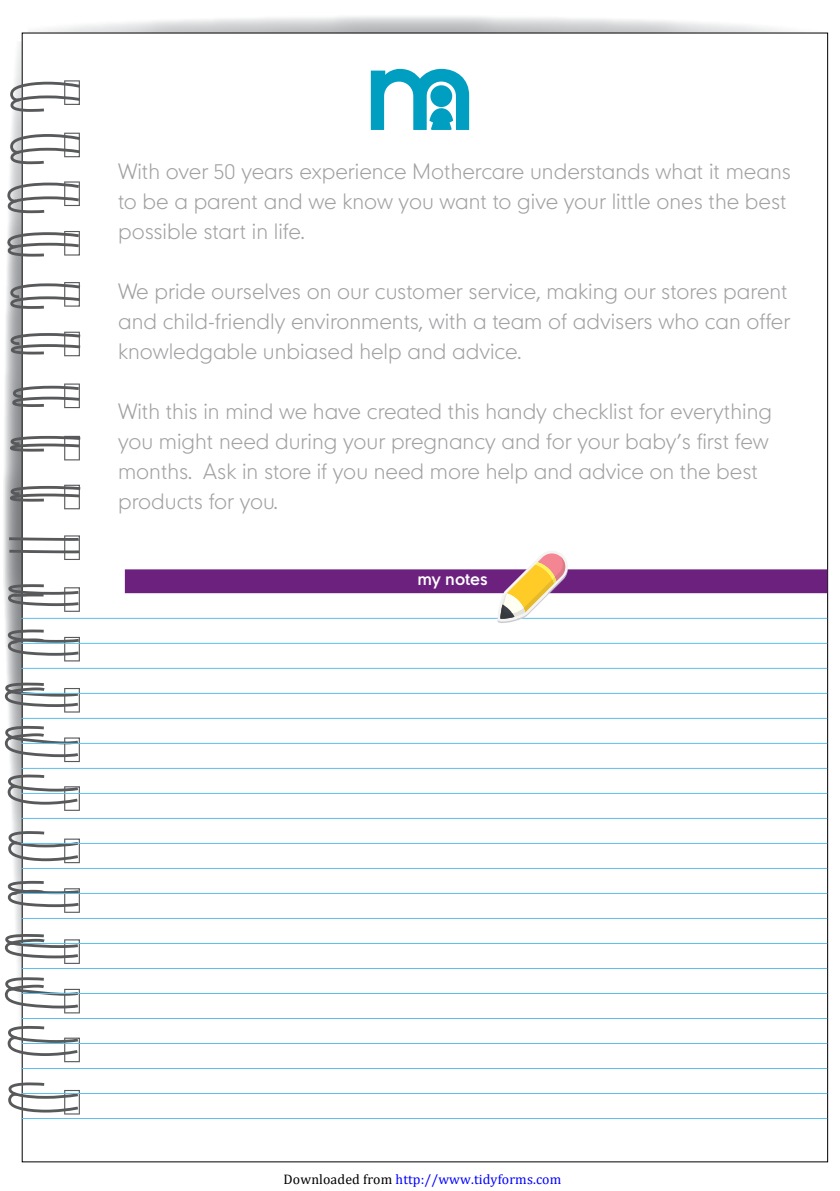
<style>
.page{position:relative;width:840px;height:1191px;background:#fff}
.page>*{position:absolute;margin:0;border:0;box-sizing:border-box;transform-origin:0 0}
.t1{font:100 20px/30px "Mothercare";color:#a1a1a4}
.t2{font:16px "Mothercare";color:#fff}
.t3{font:13.8px "Cambria";letter-spacing:.01em;color:#00f}
.s1{color:#000}
</style>
<div class="page">
<img style="left:27px;top:16px;width:797px;height:17px">
<img style="left:3px;top:41px;width:19px;height:1120px">
<svg style="left:8px;top:831px;width:72px;height:32px"></svg>
<svg style="left:8px;top:774px;width:72px;height:37px"></svg>
<svg style="left:10px;top:80px;width:70px;height:32px"></svg>
<svg style="left:10px;top:133px;width:70px;height:31px"></svg>
<svg style="left:7px;top:181px;width:73px;height:32px"></svg>
<svg style="left:7px;top:231px;width:73px;height:26px"></svg>
<svg style="left:10px;top:282px;width:70px;height:27px"></svg>
<svg style="left:11px;top:332px;width:69px;height:24px"></svg>
<svg style="left:12px;top:383px;width:68px;height:25px"></svg>
<svg style="left:10px;top:436px;width:70px;height:24px"></svg>
<svg style="left:10px;top:485px;width:70px;height:24px"></svg>
<svg style="left:9px;top:535px;width:71px;height:25px"></svg>
<svg style="left:5px;top:726px;width:75px;height:36px"></svg>
<svg style="left:5px;top:682px;width:75px;height:30px"></svg>
<svg style="left:8px;top:629px;width:72px;height:32px"></svg>
<svg style="left:8px;top:584px;width:72px;height:28px"></svg>
<svg style="left:8px;top:1082px;width:72px;height:32px"></svg>
<svg style="left:8px;top:1026px;width:72px;height:36px"></svg>
<svg style="left:5px;top:977px;width:75px;height:36px"></svg>
<svg style="left:5px;top:934px;width:75px;height:30px"></svg>
<svg style="left:8px;top:881px;width:72px;height:32px"></svg>
<svg style="left:370px;top:69px;width:99px;height:61px"></svg>
<div style="left:430px;top:85px;width:22px;height:22px;background:#009fc2;border-radius:50%"></div>
<div style="left:125px;top:569px;width:701px;height:24px;background:#6c217f"></div>
<hr style="left:21px;top:618px;width:805px;height:1px;background:#5cbfea">
<hr style="left:21px;top:643px;width:805px;height:1px;background:#5cbfea">
<hr style="left:21px;top:668px;width:805px;height:1px;background:#5cbfea">
<hr style="left:21px;top:693px;width:805px;height:1px;background:#5cbfea">
<hr style="left:21px;top:718px;width:805px;height:1px;background:#5cbfea">
<hr style="left:21px;top:743px;width:805px;height:1px;background:#5cbfea">
<hr style="left:21px;top:768px;width:805px;height:1px;background:#5cbfea">
<hr style="left:21px;top:793px;width:805px;height:1px;background:#5cbfea">
<hr style="left:21px;top:818px;width:805px;height:1px;background:#5cbfea">
<hr style="left:21px;top:843px;width:805px;height:1px;background:#5cbfea">
<hr style="left:21px;top:868px;width:805px;height:1px;background:#5cbfea">
<hr style="left:21px;top:893px;width:805px;height:1px;background:#5cbfea">
<hr style="left:21px;top:918px;width:805px;height:1px;background:#5cbfea">
<hr style="left:21px;top:943px;width:805px;height:1px;background:#5cbfea">
<hr style="left:21px;top:968px;width:805px;height:1px;background:#5cbfea">
<hr style="left:21px;top:993px;width:805px;height:1px;background:#5cbfea">
<hr style="left:21px;top:1018px;width:805px;height:1px;background:#5cbfea">
<hr style="left:21px;top:1043px;width:805px;height:1px;background:#5cbfea">
<hr style="left:21px;top:1068px;width:805px;height:1px;background:#5cbfea">
<hr style="left:21px;top:1093px;width:805px;height:1px;background:#5cbfea">
<hr style="left:21px;top:1118px;width:805px;height:1px;background:#5cbfea">
<svg style="left:496px;top:551px;width:73px;height:72px"></svg>
<p class="t1" style="left:118px;top:156px;width:674px">With over 50 years experience Mothercare understands what it means to be a parent and we know you want to give your little ones the best possible start in life.</p>
<p class="t1" style="left:118px;top:276px;width:673px">We pride ourselves on our customer service, making our stores parent and child-friendly environments, with a team of advisers who can offer knowledgable unbiased help and advice.</p>
<p class="t1" style="left:118px;top:396px;width:655px">With this in mind we have created this handy checklist for everything you might need during your pregnancy and for your baby’s first few months. Ask in store if you need more help and advice on the best products for you.</p>
<p class="t2" style="left:417px;top:568px;width:72px">my notes</p>
<p class="t3" style="left:283px;top:1170px;width:279px"><span class="s1">Downloaded from</span> http://www.tidyforms.com</p>
</div>
